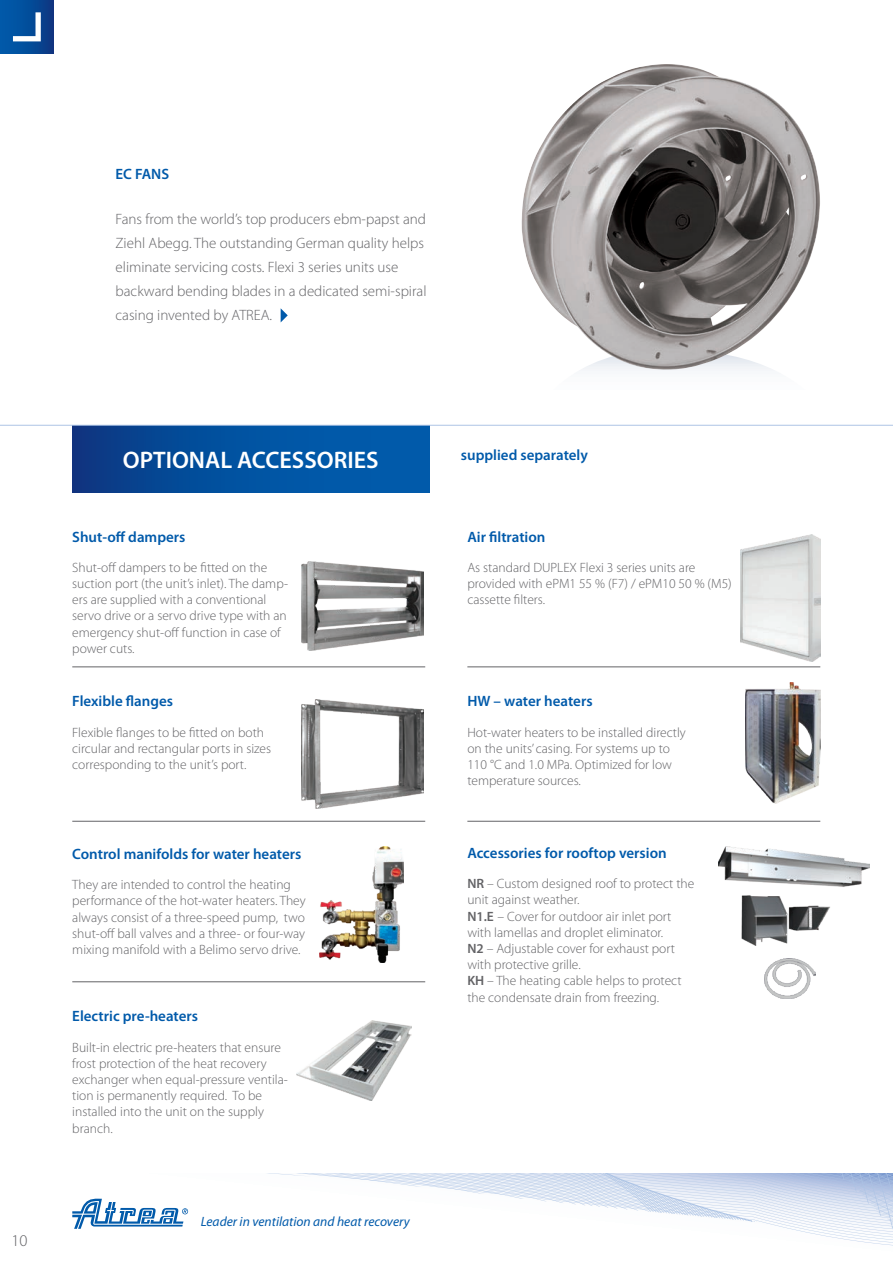
<style>
.page{position:relative;width:893px;height:1263px;background:#fff}
.page>*{position:absolute;margin:0;border:0;box-sizing:border-box;transform-origin:0 0}
.t1{font:600 24px "Myriad Pro";color:#fff}
.t2{font:300 16.5px "Myriad Pro";color:#636366}
.t3{font:300 15px/24px "Myriad Pro";color:#636366}
.t4{font:600 15px "Myriad Pro";color:#015aaa}
.t5{font:300 13.5px/16.2px "Myriad Pro";color:#636366}
.t6{font:italic 13.5px "Myriad Pro";color:#015aaa}
.s1{font-weight:600}
</style>
<div class="page">
<svg style="left:536px;top:424px;width:312px;height:1px"></svg>
<img style="left:521px;top:64px;width:299px;height:307px">
<svg style="left:281px;top:308px;width:7px;height:14px"></svg>
<div style="left:72px;top:425px;width:357px;height:68px;background:linear-gradient(to right,#093c88,#0062b3)"></div>
<hr style="left:467px;top:667px;width:353px;height:1px;background:#636366">
<hr style="left:72px;top:667px;width:353px;height:1px;background:#636366">
<hr style="left:467px;top:821px;width:353px;height:1px;background:#636366">
<hr style="left:72px;top:821px;width:353px;height:1px;background:#636366">
<hr style="left:72px;top:981px;width:353px;height:1px;background:#636366">
<svg style="left:72px;top:1174px;width:821px;height:72px"></svg>
<img style="left:302px;top:562px;width:121px;height:88px">
<img style="left:302px;top:699px;width:121px;height:110px">
<img style="left:320px;top:847px;width:84px;height:115px">
<img style="left:740px;top:535px;width:80px;height:126px">
<img style="left:745px;top:682px;width:75px;height:122px">
<img style="left:719px;top:847px;width:151px;height:99px">
<img style="left:765px;top:958px;width:50px;height:40px">
<div style="left:0;top:0;width:54px;height:54px;background:linear-gradient(to right,#005eaf,#0b3984)"></div>
<svg style="left:13px;top:12px;width:28px;height:29px"></svg>
<hr style="left:0;top:425px;width:893px;height:1px;background:#adc4e5">
<img style="left:297px;top:1021px;width:115px;height:79px">
<p class="t4" style="left:116px;top:165px;width:55px">EC FANS</p>
<p class="t3" style="left:116px;top:207px;width:312px">Fans from the world’s top producers ebm-papst and Ziehl Abegg. The outstanding German quality helps eliminate servicing costs. Flexi 3 series units use backward bending blades in a dedicated semi-spiral casing invented by ATREA.</p>
<p class="t2" style="left:12px;top:1231px;width:18px">10</p>
<p class="t1" style="left:123px;top:447px;width:257px">OPTIONAL ACCESSORIES</p>
<p class="t4" style="left:461px;top:446px;width:128px">supplied separately</p>
<p class="t4" style="left:72px;top:528px;width:115px">Shut-off dampers</p>
<p class="t5" style="left:72px;top:559px;width:217px">Shut-off dampers to be fitted on the suction port (the unit’s inlet). The damp&shy;ers are supplied with a conventional servo drive or a servo drive type with an emergency shut-off function in case of power cuts.</p>
<p class="t4" style="left:72px;top:693px;width:102px">Flexible flanges</p>
<p class="t5" style="left:72px;top:724px;width:200px">Flexible flanges to be fitted on both circular and rectangular ports in sizes corresponding to the unit’s port.</p>
<p class="t4" style="left:72px;top:846px;width:231px">Control manifolds for water heaters</p>
<p class="t5" style="left:72px;top:877px;width:235px">They are intended to control the heating performance of the hot-water heaters. They always consist of a three-speed pump, two shut-off ball valves and a three- or four-way mixing manifold with a Belimo servo drive.</p>
<p class="t4" style="left:72px;top:1008px;width:127px">Electric pre-heaters</p>
<p class="t5" style="left:72px;top:1039px;width:217px">Built-in electric pre-heaters that ensure frost protection of the heat recovery exchanger when equal-pressure ventila&shy;tion is permanently required. To be installed into the unit on the supply branch.</p>
<p class="t6" style="left:201px;top:1214px;width:210px">Leader in ventilation and heat recovery</p>
<p class="t4" style="left:467px;top:528px;width:80px">Air filtration</p>
<p class="t5" style="left:467px;top:559px;width:266px">As standard DUPLEX Flexi 3 series units are provided with ePM1 55 % (F7) / ePM10 50 % (M5) cassette filters.</p>
<p class="t4" style="left:467px;top:693px;width:127px">HW – water heaters</p>
<p class="t5" style="left:467px;top:724px;width:220px">Hot-water heaters to be installed directly on the units’ casing. For systems up to 110 °C and 1.0 MPa. Optimized for low temperature sources.</p>
<p class="t4" style="left:467px;top:845px;width:201px">Accessories for rooftop version</p>
<p class="t5" style="left:467px;top:876px;width:228px"><span class="s1">NR</span> – Custom designed roof to protect the unit against weather.</p>
<p class="t5" style="left:467px;top:908px;width:206px"><span class="s1">N1.E</span> – Cover for outdoor air inlet port with lamellas and droplet eliminator.</p>
<p class="t5" style="left:467px;top:941px;width:209px"><span class="s1">N2</span> – Adjustable cover for exhaust port with protective grille.</p>
<p class="t5" style="left:467px;top:973px;width:216px"><span class="s1">KH</span> – The heating cable helps to protect the condensate drain from freezing.</p>
</div>
